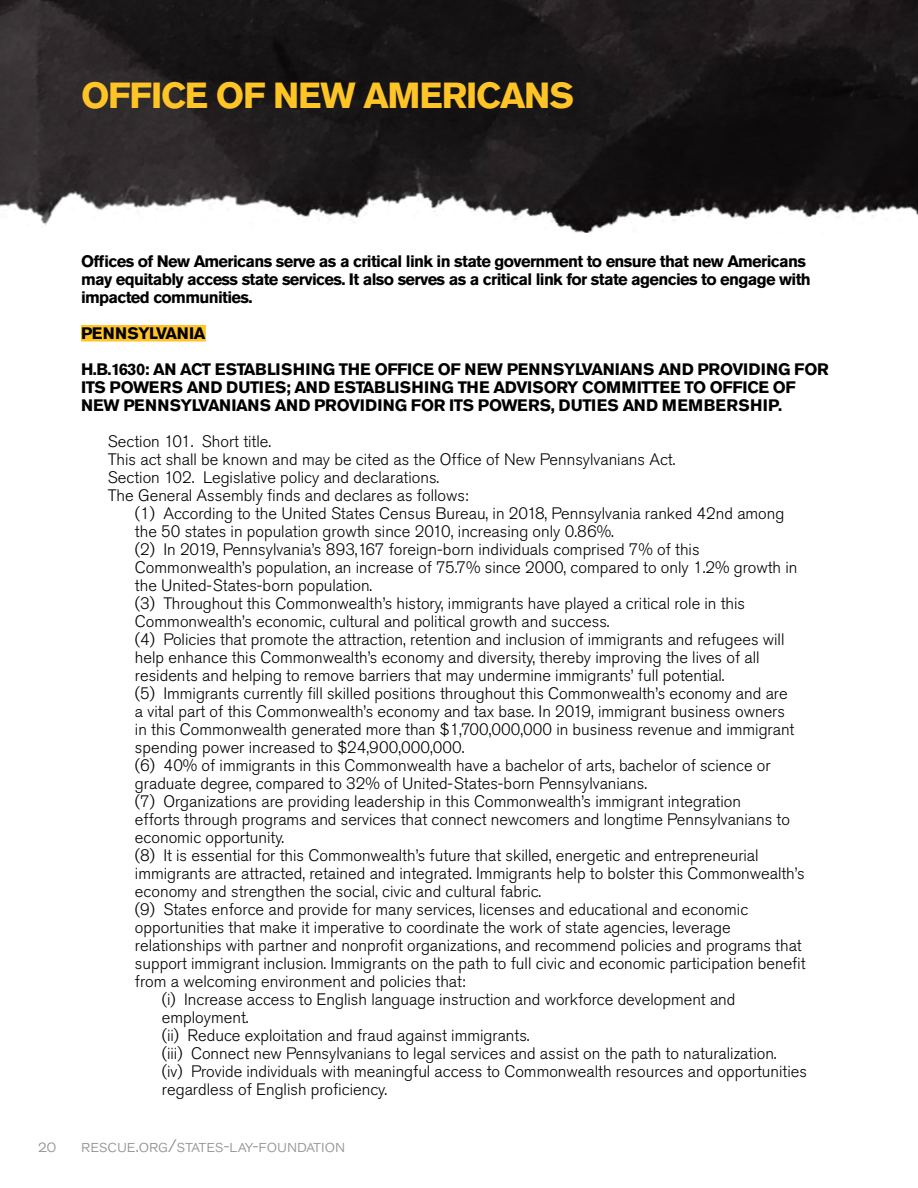
<style>
.page{position:relative;width:918px;height:1188px;background:#fff}
.page>*{position:absolute;margin:0;border:0;box-sizing:border-box;transform-origin:0 0}
.t1{font:700 36px "Akzidenz Grotesk Std";letter-spacing:-.035em;color:#ffc425}
.t2{font:300 18px "Akzidenz Grotesk Std";color:#939598}
.t3{font:300 16.5px/18px "Akzidenz Grotesk Std";color:#000}
.t4{font:700 16.5px/18px "Akzidenz Grotesk Std";letter-spacing:-.04em;color:#000}
.t5{font:700 16.5px/18px "Akzidenz Grotesk Std";letter-spacing:-.005em;color:#000}
</style>
<div class="page">
<img style="left:0;top:0;width:918px;height:233px">
<div style="left:81px;top:325px;width:125px;height:17px;background:#ffc425"></div>
<h1 class="t1" style="left:81px;top:75px;width:495px">OFFICE OF NEW AMERICANS</h1>
<p class="t4" style="left:81px;top:253px;width:731px">Offices of New Americans serve as a critical link in state government to ensure that new Americans may equitably access state services. It also serves as a critical link for state agencies to engage with impacted communities.</p>
<p class="t4" style="left:81px;top:316px;width:749px;line-height:36px">PENNSYLVANIA<br>H.B.1630: AN ACT ESTABLISHING THE OFFICE OF NEW PENNSYLVANIANS AND PROVIDING FOR</p>
<p class="t5" style="left:81px;top:379px;width:716px">ITS POWERS AND DUTIES; AND ESTABLISHING THE ADVISORY COMMITTEE TO OFFICE OF<br>NEW PENNSYLVANIANS AND PROVIDING FOR ITS POWERS, DUTIES AND MEMBERSHIP.</p>
<p class="t3" style="left:108px;top:433px;width:569px">Section 101. Short title.<br>This act shall be known and may be cited as the Office of New Pennsylvanians Act.<br>Section 102. Legislative policy and declarations.<br>The General Assembly finds and declares as follows:</p>
<p class="t3" style="left:135px;top:505px;width:651px">(1) According to the United States Census Bureau, in 2018, Pennsylvania ranked 42nd among</p>
<p class="t3" style="left:135px;top:523px;width:480px">the 50 states in population growth since 2010, increasing only 0.86%.</p>
<p class="t3" style="left:135px;top:541px;width:566px">(2) In 2019, Pennsylvania’s 893,167 foreign-born individuals comprised 7% of this</p>
<p class="t3" style="left:135px;top:559px;width:664px">Commonwealth’s population, an increase of 75.7% since 2000, compared to only 1.2% growth in</p>
<p class="t3" style="left:135px;top:577px;width:239px">the United-States-born population.</p>
<p class="t3" style="left:135px;top:595px;width:612px">(3) Throughout this Commonwealth’s history, immigrants have played a critical role in this</p>
<p class="t3" style="left:135px;top:613px;width:476px">Commonwealth’s economic, cultural and political growth and success.</p>
<p class="t3" style="left:135px;top:631px;width:651px">(4) Policies that promote the attraction, retention and inclusion of immigrants and refugees will</p>
<p class="t3" style="left:135px;top:649px;width:626px">help enhance this Commonwealth’s economy and diversity, thereby improving the lives of all</p>
<p class="t3" style="left:135px;top:667px;width:591px">residents and helping to remove barriers that may undermine immigrants’ full potential.</p>
<p class="t3" style="left:135px;top:685px;width:654px">(5) Immigrants currently fill skilled positions throughout this Commonwealth’s economy and are</p>
<p class="t3" style="left:135px;top:703px;width:652px">a vital part of this Commonwealth’s economy and tax base. In 2019, immigrant business owners</p>
<p class="t3" style="left:135px;top:721px;width:661px">in this Commonwealth generated more than $1,700,000,000 in business revenue and immigrant</p>
<p class="t3" style="left:135px;top:739px;width:331px">spending power increased to $24,900,000,000.</p>
<p class="t3" style="left:135px;top:757px;width:637px">(6) 40% of immigrants in this Commonwealth have a bachelor of arts, bachelor of science or</p>
<p class="t3" style="left:135px;top:775px;width:514px">graduate degree, compared to 32% of United-States-born Pennsylvanians.</p>
<p class="t3" style="left:135px;top:793px;width:608px">(7) Organizations are providing leadership in this Commonwealth’s immigrant integration</p>
<p class="t3" style="left:135px;top:811px;width:657px">efforts through programs and services that connect newcomers and longtime Pennsylvanians to</p>
<p class="t3" style="left:135px;top:829px;width:151px">economic opportunity.</p>
<p class="t3" style="left:135px;top:847px;width:625px">(8) It is essential for this Commonwealth’s future that skilled, energetic and entrepreneurial</p>
<p class="t3" style="left:135px;top:865px;width:671px">immigrants are attracted, retained and integrated. Immigrants help to bolster this Commonwealth’s</p>
<p class="t3" style="left:135px;top:883px;width:408px">economy and strengthen the social, civic and cultural fabric.</p>
<p class="t3" style="left:135px;top:901px;width:615px">(9) States enforce and provide for many services, licenses and educational and economic</p>
<p class="t3" style="left:135px;top:919px;width:597px">opportunities that make it imperative to coordinate the work of state agencies, leverage</p>
<p class="t3" style="left:135px;top:937px;width:668px">relationships with partner and nonprofit organizations, and recommend policies and programs that</p>
<p class="t3" style="left:135px;top:955px;width:672px">support immigrant inclusion. Immigrants on the path to full civic and economic participation benefit</p>
<p class="t3" style="left:135px;top:973px;width:332px">from a welcoming environment and policies that:</p>
<p class="t3" style="left:162px;top:991px;width:575px">(i) Increase access to English language instruction and workforce development and</p>
<p class="t3" style="left:162px;top:1009px;width:88px">employment.</p>
<p class="t3" style="left:162px;top:1027px;width:369px">(ii) Reduce exploitation and fraud against immigrants.</p>
<p class="t3" style="left:162px;top:1045px;width:616px">(iii) Connect new Pennsylvanians to legal services and assist on the path to naturalization.</p>
<p class="t3" style="left:162px;top:1063px;width:647px">(iv) Provide individuals with meaningful access to Commonwealth resources and opportunities</p>
<p class="t3" style="left:162px;top:1081px;width:227px">regardless of English proficiency.</p>
<p class="t2" style="left:38px;top:1135px;width:19px">20</p>
<p class="t2" style="left:81px;top:1135px;width:266px">rescue.org/states-lay-foundation</p>
</div>
